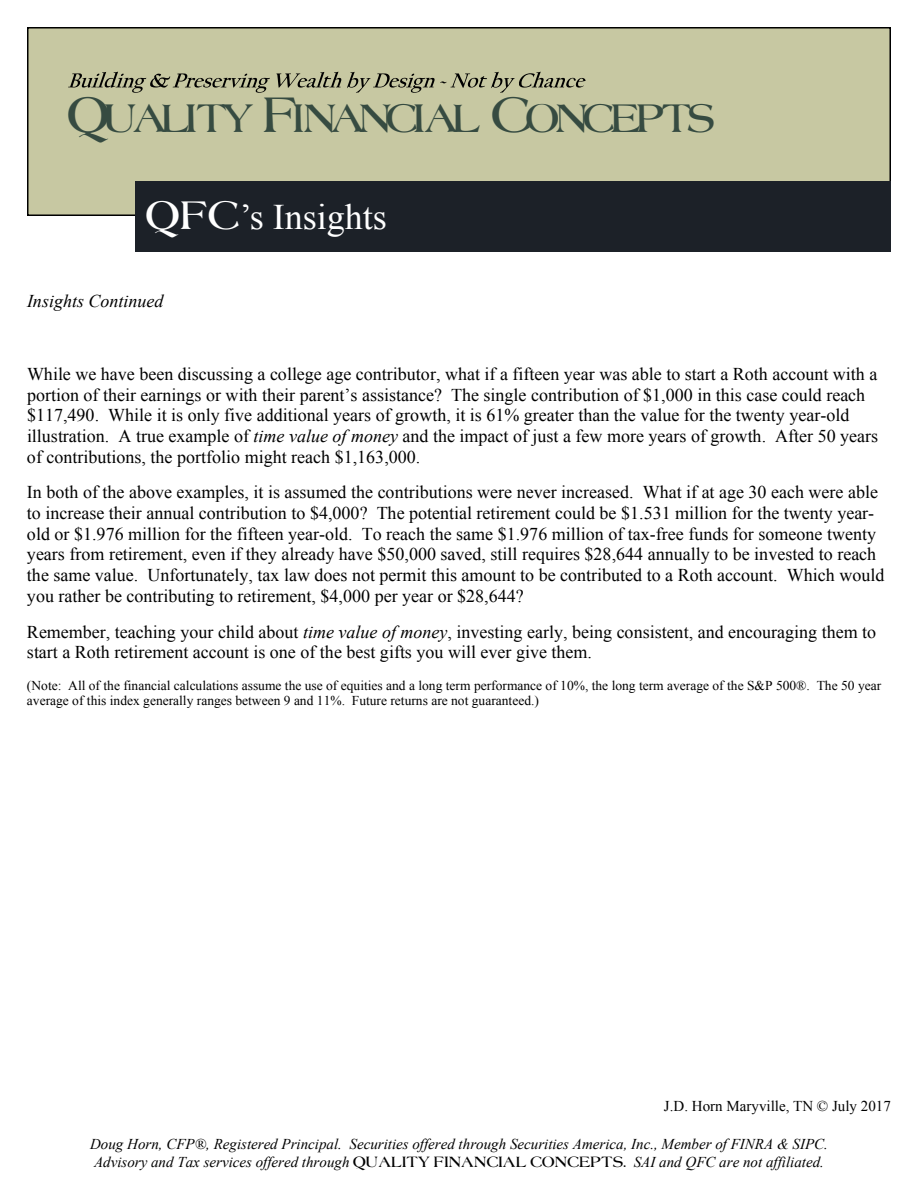
<style>
.page{position:relative;width:918px;height:1188px;background:#fff}
.page>*{position:absolute;margin:0;border:0;box-sizing:border-box;transform-origin:0 0}
.t1{font:700 36px "Americana";letter-spacing:-.12em;color:#364b41}
.t2{font:36px "Times New Roman";color:#fff}
.t3{font:18px/20.7px "Times New Roman";color:#000}
.t4{font:italic 18px "Times New Roman";color:#000}
.t5{font:italic 15px/17.9px "Times New Roman";color:#000}
.t6{font:15px "Times New Roman";color:#000}
.t7{font:13.5px/15.5px "Times New Roman";color:#000}
.s1{font-size:45px}
.s2{font-family:"Americana";font-weight:700}
.s3{font-style:italic}
.s4{font-family:"Americana";font-weight:700;font-style:normal;font-size:13.5px}
</style>
<div class="page">
<div style="left:28px;top:28px;width:862px;height:187px;background:#c7c8a2"></div>
<div style="left:27px;top:27px;width:864px;height:189px;border:2px solid #000"></div>
<div style="left:135px;top:181px;width:756px;height:70px;background:#1c2128"></div>
<svg style="left:68px;top:72px;width:202px;height:21px"></svg>
<svg style="left:276px;top:72px;width:65px;height:16px"></svg>
<svg style="left:347px;top:72px;width:239px;height:21px"></svg>
<h1 class="t1" style="left:67px;top:95px;width:649px"><span class="s1">Q</span>UALITY <span class="s1">F</span>INANCIAL <span class="s1">C</span>ONCEPTS</h1>
<h1 class="t2" style="left:146px;top:204px;width:243px"><span class="s2">QFC</span>’s Insights</h1>
<p class="t4" style="left:27px;top:295px;width:138px">Insights Continued</p>
<p class="t3" style="left:27px;top:365px;width:853px">While we have been discussing a college age contributor, what if a fifteen year was able to start a Roth account with a portion of their earnings or with their parent’s assistance? The single contribution of $1,000 in this case could reach $117,490. While it is only five additional years of growth, it is 61% greater than the value for the twenty year-old illustration. A true example of <span class="s3">time value of money</span> and the impact of just a few more years of growth. After 50 years of contributions, the portfolio might reach $1,163,000.</p>
<p class="t3" style="left:27px;top:484px;width:859px">In both of the above examples, it is assumed the contributions were never increased. What if at age 30 each were able to increase their annual contribution to $4,000? The potential retirement could be $1.531 million for the twenty year&shy;old or $1.976 million for the fifteen year-old. To reach the same $1.976 million of tax-free funds for someone twenty years from retirement, even if they already have $50,000 saved, still requires $28,644 annually to be invested to reach the same value. Unfortunately, tax law does not permit this amount to be contributed to a Roth account. Which would you rather be contributing to retirement, $4,000 per year or $28,644?</p>
<p class="t3" style="left:27px;top:623px;width:851px">Remember, teaching your child about <span class="s3">time value of money</span>, investing early, being consistent, and encouraging them to start a Roth retirement account is one of the best gifts you will ever give them.</p>
<p class="t7" style="left:27px;top:679px;width:856px">(Note: All of the financial calculations assume the use of equities and a long term performance of 10%, the long term average of the S&amp;P 500®. The 50 year average of this index generally ranges between 9 and 11%. Future returns are not guaranteed.)</p>
<p class="t6" style="left:664px;top:1101px;width:229px">J.D. Horn Maryville, TN © July 2017</p>
<p class="t5" style="left:90px;top:1136px;width:739px">Doug Horn, CFP®, Registered Principal. Securities offered through Securities America, Inc., Member of FINRA &amp; SIPC.<br>Advisory and Tax services offered through <span class="s4">QUALITY FINANCIAL CONCEPTS.</span> SAI and QFC are not affiliated.</p>
</div>
